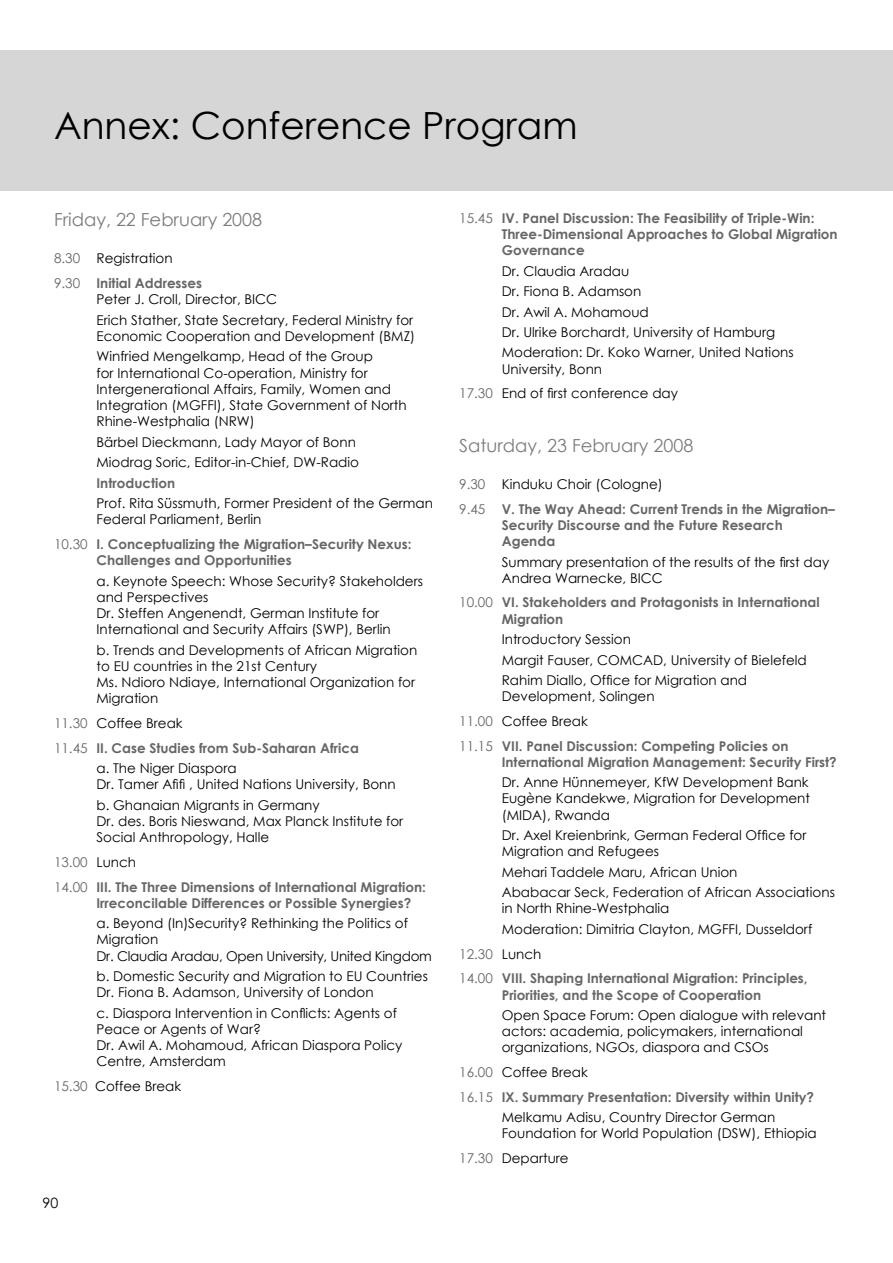
<style>
.page{position:relative;width:893px;height:1263px;background:#fff}
.page>*{position:absolute;margin:0;border:0;box-sizing:border-box;transform-origin:0 0}
.t1{font:37.5px "Century Gothic";color:#000}
.t2{font:18px "Century Gothic";color:#7c7c7c}
.t3{font:14.25px "Century Gothic";color:#000}
.t4{font:13.5px/16.2px "Century Gothic";color:#000}
.t5{font:700 13.5px/24.8px "Century Gothic";color:#666}
.s1{font-weight:400}
.s2{font-weight:400;color:#000}
.s3{color:#666}
</style>
<div class="page">
<div style="left:0;top:50px;width:893px;height:140px;background:#d6d6d6"></div>
<h1 class="t1" style="left:54px;top:99px;width:525px">Annex: Conference Program</h1>
<h2 class="t2" style="left:54px;top:207px;width:210px">Friday, 22 February 2008</h2>
<p class="t5" style="left:54px;top:245px;width:150px"><span class="s1">8.30</span> <span class="s2">Registration<br></span><span class="s1">9.30</span> Initial Addresses</p>
<p class="t4" style="left:97px;top:289px;width:318px;line-height:20.4px">Peter J. Croll, Director, BICC<br>Erich Stather, State Secretary, Federal Ministry for</p>
<p class="t4" style="left:97px;top:326px;width:320px;line-height:20.4px">Economic Cooperation and Development (BMZ)<br>Winfried Mengelkamp, Head of the Group</p>
<p class="t4" style="left:97px;top:364px;width:312px">for International Co-operation, Ministry for Intergenerational Affairs, Family, Women and Integration (MGFFI), State Government of North Rhine-Westphalia (NRW)</p>
<p class="t4" style="left:97px;top:431px;width:264px;line-height:20.4px">Bärbel Dieckmann, Lady Mayor of Bonn<br>Miodrag Soric, Editor-in-Chief, DW-Radio</p>
<p class="t5" style="left:97px;top:470px;width:80px">Introduction</p>
<p class="t4" style="left:97px;top:495px;width:338px">Prof. Rita Süssmuth, Former President of the German<br>Federal Parliament, Berlin</p>
<p class="t5" style="left:97px;top:535px;width:317px;line-height:16.2px;text-indent:-43px"><span class="s1">1 0.30</span> I. Conceptualizing the Migration–Security Nexus:<br>Challenges and Opportunities</p>
<p class="t4" style="left:97px;top:572px;width:328px">a. Keynote Speech: Whose Security? Stakeholders and Perspectives<br>Dr. Steffen Angenendt, German Institute for International and Security Affairs (SWP), Berlin</p>
<p class="t4" style="left:97px;top:641px;width:322px">b. Trends and Developments of African Migration to EU countries in the 21 st Century<br>Ms. Ndioro Ndiaye, International Organization for Migration</p>
<p class="t5" style="left:54px;top:710px;width:306px"><span class="s1">11 .30</span> <span class="s2">Coffee Break<br></span><span class="s1">11 .45</span> II. Case Studies from Sub-Saharan Africa</p>
<p class="t4" style="left:97px;top:760px;width:301px">a. The Niger Diaspora<br>Dr. Tamer Afifi , United Nations University, Bonn</p>
<p class="t4" style="left:97px;top:796px;width:308px">b. Ghanaian Migrants in Germany<br>Dr. des. Boris Nieswand, Max Planck Institute for<br>Social Anthropology, Halle</p>
<p class="t5" style="left:54px;top:849px;width:373px"><span class="s1">1 3.00</span> <span class="s2">Lunch<br></span><span class="s1">14 .00</span> III. The Three Dimensions of International Migration:</p>
<p class="t5" style="left:97px;top:890px;width:316px">Irreconcilable Differences or Possible Synergies?</p>
<p class="t4" style="left:97px;top:915px;width:337px">a. Beyond (In)Security? Rethinking the Politics of<br>Migration<br>Dr. Claudia Aradau, Open University, United Kingdom</p>
<p class="t4" style="left:97px;top:968px;width:333px">b. Domestic Security and Migration to EU Countries<br>Dr. Fiona B. Adamson, University of London</p>
<p class="t4" style="left:97px;top:1004px;width:307px">c. Diaspora Intervention in Conflicts: Agents of Peace or Agents of War?<br>Dr. Awil A. Mohamoud, African Diaspora Policy Centre, Amsterdam</p>
<p class="t4" style="left:54px;top:1078px;width:129px"><span class="s3">1 5.30</span> Coffee Break</p>
<p class="t3" style="left:43px;top:1193px;width:17px">90</p>
<p class="t5" style="left:502px;top:209px;width:337px;line-height:16.2px;text-indent:-43px"><span class="s1">1 5.45</span> IV. Panel Discussion: The Feasibility of Triple-Win:<br>Three-Dimensional Approaches to Global Migration<br>Governance</p>
<p class="t4" style="left:502px;top:260px;width:293px;line-height:20.4px">Dr. Claudia Aradau<br>Dr. Fiona B. Adamson<br>Dr. Awil A. Mohamoud<br>Dr. Ulrike Borchardt, University of Hamburg<br>Moderation: Dr. Koko Warner, United Nations</p>
<p class="t4" style="left:459px;top:356px;width:220px;line-height:24.8px;text-indent:43px">University, Bonn<br><span class="s3">17.30</span> End of first conference day</p>
<h2 class="t2" style="left:459px;top:433px;width:236px">Saturday, 23 February 2008</h2>
<p class="t5" style="left:459px;top:471px;width:377px"><span class="s1">9.30</span> <span class="s2">Kinduku Choir (Cologne)<br></span><span class="s1">9.45</span> V. The Way Ahead: Current Trends in the Migration–</p>
<p class="t5" style="left:502px;top:516px;width:283px;line-height:16.2px">Security Discourse and the Future Research<br>Agenda</p>
<p class="t4" style="left:502px;top:553px;width:329px">Summary presentation of the results of the first day<br>Andrea Warnecke, BICC</p>
<p class="t5" style="left:502px;top:594px;width:319px;line-height:16.2px;text-indent:-43px"><span class="s1">1 0.00</span> VI. Stakeholders and Protagonists in International<br>Migration</p>
<p class="t4" style="left:502px;top:629px;width:306px;line-height:20.4px">Introductory Session<br>Margit Fauser, COMCAD, University of Bielefeld<br>Rahim Diallo, Office for Migration and</p>
<p class="t5" style="left:459px;top:683px;width:331px;text-indent:43px"><span class="s2">Development, Solingen<br></span><span class="s1">11 .00</span> <span class="s2">Coffee Break<br></span><span class="s1">11 .1 5</span> VII. Panel Discussion: Competing Policies on</p>
<p class="t5" style="left:502px;top:749px;width:337px">International Migration Management: Security First?</p>
<p class="t4" style="left:502px;top:774px;width:310px;text-align:justify">Dr. Anne Hünnemeyer, KfW Development Bank Eugène Kandekwe, Migration for Development (MIDA), Rwanda</p>
<p class="t4" style="left:502px;top:827px;width:306px">Dr. Axel Kreienbrink, German Federal Office for<br>Migration and Refugees</p>
<p class="t4" style="left:502px;top:861px;width:335px;line-height:20.4px">Mehari Taddele Maru, African Union<br>Ababacar Seck, Federation of African Associations</p>
<p class="t4" style="left:502px;top:898px;width:312px;line-height:20.4px">in North Rhine-Westphalia<br>Moderation: Dimitria Clayton, MGFFI, Dusseldorf</p>
<p class="t5" style="left:459px;top:941px;width:350px"><span class="s1">1 2.30</span> <span class="s2">Lunch<br></span><span class="s1">14.00</span> VIII. Shaping International Migration: Principles,</p>
<p class="t5" style="left:502px;top:982px;width:261px">Priorities, and the Scope of Cooperation</p>
<p class="t4" style="left:502px;top:1007px;width:326px">Open Space Forum: Open dialogue with relevant actors: academia, policymakers, international organizations, NGOs, diaspora and CSOs</p>
<p class="t5" style="left:459px;top:1059px;width:356px"><span class="s1">1 6.00</span> <span class="s2">Coffee Break<br></span><span class="s1">1 6.1 5</span> IX. Summary Presentation: Diversity within Unity?</p>
<p class="t4" style="left:502px;top:1109px;width:316px">Melkamu Adisu, Country Director German<br>Foundation for World Population (DSW), Ethiopia</p>
<p class="t4" style="left:459px;top:1150px;width:111px"><span class="s3">17.30</span> Departure</p>
</div>
